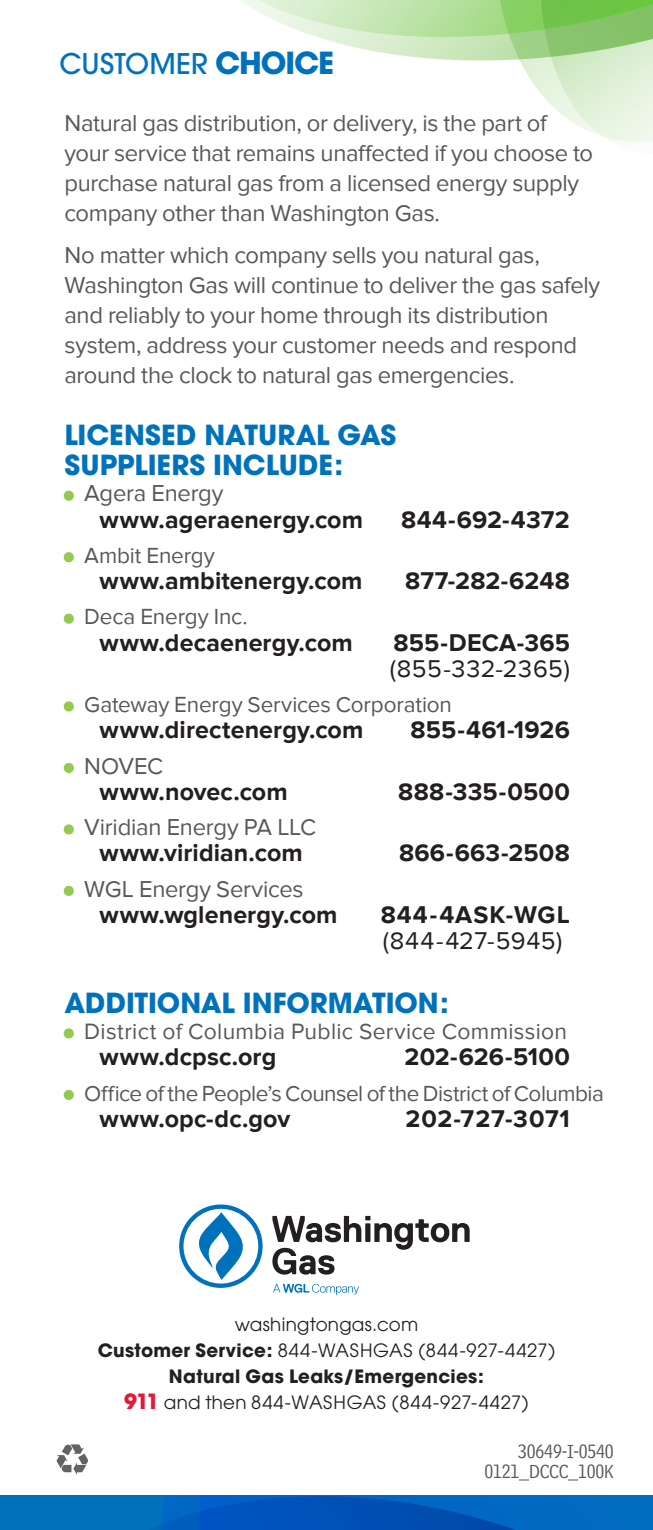
<style>
.page{position:relative;width:653px;height:1530px;background:#fff}
.page>*{position:absolute;margin:0;border:0;box-sizing:border-box;transform-origin:0 0}
.t1{font:500 28.25px "Avant Garde";letter-spacing:.01em;color:#0072bc}
.t2{font:700 27.5px/30px "Avant Garde";color:#0072bc}
.t3{font:700 25px "Proxima Nova";letter-spacing:.005em;color:#231f20}
.t4{font:25px "Proxima Nova";letter-spacing:.025em;color:#231f20}
.t5{font:700 25px "Proxima Nova";letter-spacing:.045em;color:#231f20}
.t6{font:700 25px "Proxima Nova";letter-spacing:.035em;color:#231f20}
.t7{font:23.75px/30px "Proxima Nova";letter-spacing:-.015em;color:#57585a}
.t8{font:22.75px "Proxima Nova";letter-spacing:.01em;color:#57585a}
.t9{font:22.5px "Proxima Nova";letter-spacing:-.01em;color:#57585a}
.t10{font:20px/20px "Bell Centennial Address";letter-spacing:-.01em;color:#57585a;text-align:right}
.t11{font:18.25px/26px "Avant Garde";letter-spacing:.025em;color:#231f20;text-align:center}
.s1{font-weight:700;font-size:30.25px}
.s2{color:#94ca4e}
.s3{font-size:23.75px;color:#94ca4e}
.s4{font-weight:700}
.s5{font-weight:700;font-size:21px;color:#e51836}
</style>
<div class="page">
<svg style="left:240px;top:0;width:412px;height:142px"></svg>
<svg style="left:63px;top:490px;width:11px;height:11px"></svg>
<svg style="left:63px;top:552px;width:11px;height:11px"></svg>
<svg style="left:63px;top:613px;width:11px;height:11px"></svg>
<svg style="left:63px;top:701px;width:11px;height:11px"></svg>
<svg style="left:63px;top:762px;width:11px;height:11px"></svg>
<svg style="left:63px;top:824px;width:11px;height:11px"></svg>
<svg style="left:63px;top:885px;width:11px;height:11px"></svg>
<svg style="left:63px;top:1028px;width:11px;height:11px"></svg>
<svg style="left:63px;top:1089px;width:11px;height:11px"></svg>
<svg style="left:56px;top:1444px;width:32px;height:31px"></svg>
<svg style="left:272px;top:1216px;width:197px;height:59px"></svg>
<svg style="left:273px;top:1284px;width:86px;height:11px"></svg>
<svg style="left:179px;top:1205px;width:83px;height:83px"></svg>
<svg style="left:0;top:1495px;width:652px;height:35px;background:#0062bc"></svg>
<p class="t1" style="left:59px;top:47px;width:276px">CUSTOMER <span class="s1">CHOICE</span></p>
<p class="t7" style="left:64px;top:109px;width:530px">Natural gas distribution, or delivery, is the part of your service that remains unaffected if you choose to purchase natural gas from a licensed energy supply company other than Washington Gas.</p>
<p class="t7" style="left:64px;top:240px;width:537px">No matter which company sells you natural gas, Washington Gas will continue to deliver the gas safely and reliably to your home through its distribution system, address your customer needs and respond around the clock to natural gas emergencies.</p>
<p class="t2" style="left:64px;top:420px;width:333px">LICENSED NATURAL GAS<br>SUPPLIERS INCLUDE:</p>
<p class="t7" style="left:64px;top:479px;width:160px"><span class="s2">•</span> Agera Energy</p>
<p class="t3" style="left:99px;top:505px;width:265px">www.ageraenergy.com</p>
<p class="t3" style="left:401px;top:505px;width:170px">844-692-4372</p>
<p class="t9" style="left:64px;top:543px;width:152px"><span class="s3">•</span> Ambit Energy</p>
<p class="t3" style="left:99px;top:566px;width:264px">www.ambitenergy.com</p>
<p class="t3" style="left:405px;top:566px;width:166px">877-282-6248</p>
<p class="t9" style="left:64px;top:604px;width:185px"><span class="s3">•</span> Deca Energy Inc.</p>
<p class="t3" style="left:99px;top:628px;width:255px">www.decaenergy.com</p>
<p class="t3" style="left:393px;top:628px;width:178px">855-DECA-365</p>
<p class="t4" style="left:390px;top:654px;width:181px">(855-332-2365)</p>
<p class="t9" style="left:64px;top:692px;width:389px"><span class="s3">•</span> Gateway Energy Services Corporation</p>
<p class="t3" style="left:99px;top:716px;width:265px">www.directenergy.com</p>
<p class="t3" style="left:410px;top:716px;width:161px">855-461-1926</p>
<p class="t7" style="left:64px;top:751px;width:100px"><span class="s2">•</span> NOVEC</p>
<p class="t3" style="left:99px;top:777px;width:190px">www.novec.com</p>
<p class="t3" style="left:398px;top:777px;width:173px">888-335-0500</p>
<p class="t7" style="left:64px;top:813px;width:253px"><span class="s2">•</span> Viridian Energy PA LLC</p>
<p class="t3" style="left:99px;top:839px;width:205px">www.viridian.com</p>
<p class="t3" style="left:399px;top:839px;width:172px">866-663-2508</p>
<p class="t7" style="left:64px;top:874px;width:240px"><span class="s2">•</span> WGL Energy Services</p>
<p class="t3" style="left:99px;top:900px;width:239px">www.wglenergy.com</p>
<p class="t5" style="left:380px;top:900px;width:191px">844-4ASK-WGL</p>
<p class="t4" style="left:383px;top:927px;width:181px">(844-427-5945)</p>
<p class="t2" style="left:64px;top:988px;width:386px">ADDITIONAL INFORMATION:</p>
<p class="t8" style="left:64px;top:1019px;width:504px"><span class="s3">•</span> District of Columbia Public Service Commission</p>
<p class="t3" style="left:99px;top:1043px;width:178px">www.dcpsc.org</p>
<p class="t3" style="left:404px;top:1043px;width:167px">202-626-5100</p>
<p class="t9" style="left:64px;top:1080px;width:541px"><span class="s3">•</span> Office of the People’s Counsel of the District of Columbia</p>
<p class="t3" style="left:99px;top:1104px;width:192px">www.opc-dc.gov</p>
<p class="t6" style="left:405px;top:1104px;width:166px">202-727-3071</p>
<p class="t11" style="left:98px;top:1311px;width:459px">washingtongas.com<br><span class="s4">Customer Service:</span> 844-WASHGAS (844-927-4427)<br><span class="s4">Natural Gas Leaks/Emergencies:<br></span><span class="s5">911</span> and then 844-WASHGAS (844-927-4427)</p>
<p class="t10" style="left:484px;top:1442px;width:131px">30649-I-0540<br>0121_DCCC_100K</p>
</div>
